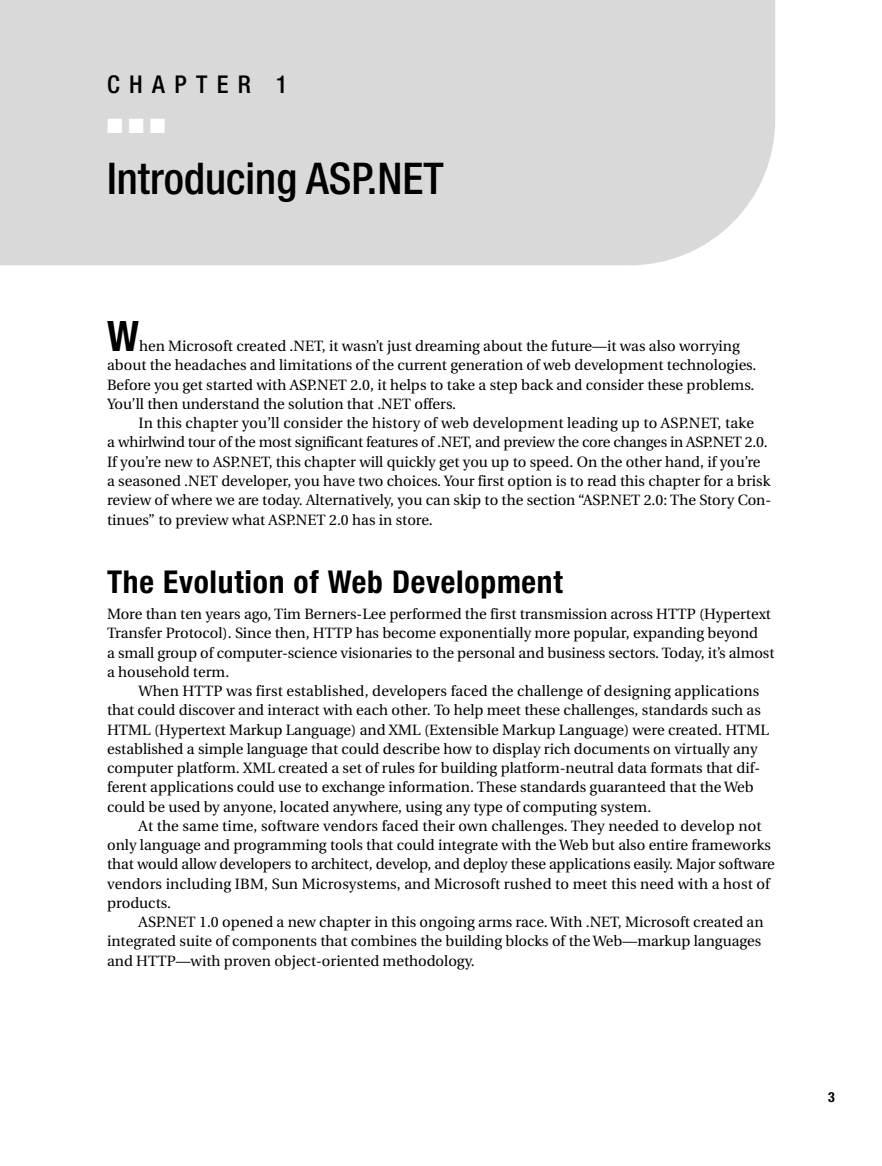
<style>
.page{position:relative;width:882px;height:1166px;background:#fff}
.page>*{position:absolute;margin:0;border:0;box-sizing:border-box;transform-origin:0 0}
.t1{font:500 condensed 43.75px "Helvetica Neue";color:#000}
.t2{font:700 condensed 42px "Helvetica Neue";color:#000}
.t3{font:700 condensed 31.5px "Helvetica Neue";letter-spacing:.025em;color:#000}
.t4{font:500 condensed 24.5px "Helvetica Neue";letter-spacing:.385em;color:#000}
.t5{font:20.65px "Zapf Dingbats";color:#fff}
.t6{font:14.88px/19.2px "Utopia";color:#000}
.t7{font:700 condensed 14px "Helvetica Neue";color:#000}
</style>
<div class="page">
<div style="left:0;top:0;width:775px;height:266px;background:#d9d9d9"></div>
<h3 class="t4" style="left:107px;top:75px;width:182px">CHAPTER 1</h3>
<h3 class="t5" style="left:107px;top:114px;width:60px">■ ■ ■</h3>
<h1 class="t1" style="left:107px;top:162px;width:338px">Introducing ASP.NET</h1>
<h2 class="t2" style="left:107px;top:321px;width:33px">W</h2>
<p class="t6" style="left:107px;top:338px;width:651px;text-indent:32px">hen Microsoft created .NET, it wasn’t just dreaming about the future—it was also worrying about the headaches and limitations of the current generation of web development technologies.<br>Before you get started with ASP.NET 2.0, it helps to take a step back and consider these problems.<br>You’ll then understand the solution that .NET offers.</p>
<p class="t6" style="left:107px;top:415px;width:666px;text-indent:31px">In this chapter you’ll consider the history of web development leading up to ASP.NET, take<br>a whirlwind tour of the most significant features of .NET, and preview the core changes in ASP.NET 2.0.<br>If you’re new to ASP.NET, this chapter will quickly get you up to speed. On the other hand, if you’re a seasoned .NET developer, you have two choices. Your first option is to read this chapter for a brisk review of where we are today. Alternatively, you can skip to the section “ASP.NET 2.0: The Story Con&shy;tinues” to preview what ASP.NET 2.0 has in store.</p>
<h3 class="t3" style="left:107px;top:570px;width:457px">The Evolution of Web Development</h3>
<p class="t6" style="left:107px;top:605px;width:669px">More than ten years ago, Tim Berners-Lee performed the first transmission across HTTP (Hypertext Transfer Protocol). Since then, HTTP has become exponentially more popular, expanding beyond<br>a small group of computer-science visionaries to the personal and business sectors. Today, it’s almost a household term.</p>
<p class="t6" style="left:107px;top:682px;width:663px;text-indent:31px">When HTTP was first established, developers faced the challenge of designing applications that could discover and interact with each other. To help meet these challenges, standards such as HTML (Hypertext Markup Language) and XML (Extensible Markup Language) were created. HTML established a simple language that could describe how to display rich documents on virtually any computer platform. XML created a set of rules for building platform-neutral data formats that dif&shy;ferent applications could use to exchange information. These standards guaranteed that the Web could be used by anyone, located anywhere, using any type of computing system.</p>
<p class="t6" style="left:107px;top:817px;width:669px;text-indent:31px">At the same time, software vendors faced their own challenges. They needed to develop not only language and programming tools that could integrate with the Web but also entire frameworks that would allow developers to architect, develop, and deploy these applications easily. Major software vendors including IBM, Sun Microsystems, and Microsoft rushed to meet this need with a host of products.</p>
<p class="t6" style="left:107px;top:913px;width:658px;text-indent:31px">ASP.NET 1.0 opened a new chapter in this ongoing arms race. With .NET, Microsoft created an integrated suite of components that combines the building blocks of the Web—markup languages and HTTP—with proven object-oriented methodology.</p>
<p class="t7" style="left:828px;top:1092px;width:8px">3</p>
</div>
